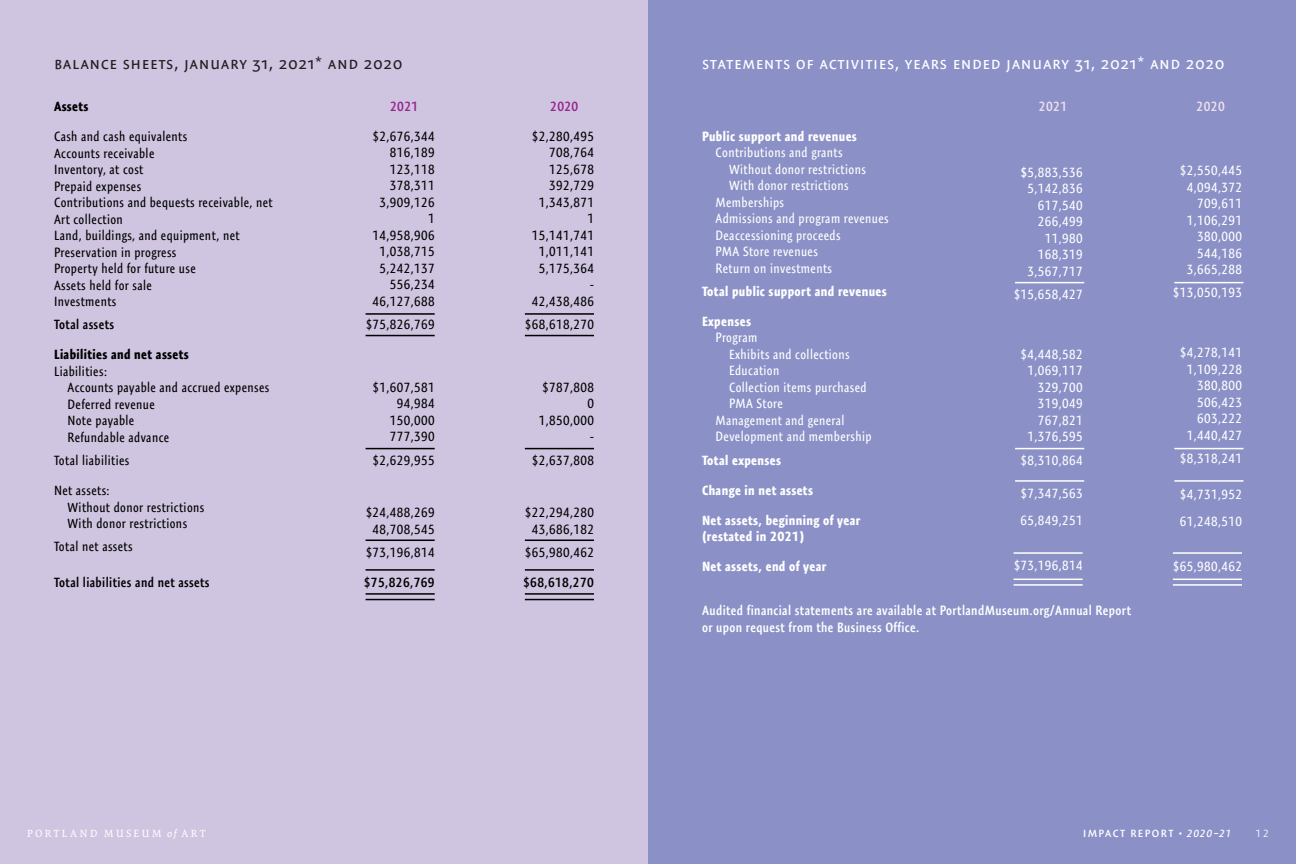
<style>
.page{position:relative;width:1296px;height:864px;background:#fff}
.page>*{position:absolute;margin:0;border:0;box-sizing:border-box;transform-origin:0 0}
.Body_Text{font:18px "Expo Sans Pro";letter-spacing:.03em;color:#fff}
.Body_Text-2{font:18px "Expo Sans Pro";letter-spacing:.03em;color:#231f20}
.Body_Text-3{font:condensed 13.5px/16.5px "Expo Sans Pro";letter-spacing:.03em;color:#000;text-align:right}
.Body_Text-4{font:condensed 13.5px/16.5px "Expo Sans Pro";letter-spacing:.03em;color:#fff}
.Body_Text-5{font:700 condensed 13.5px/16.5px "Expo Sans Pro";letter-spacing:.03em;color:#fff}
.Body_Text-6{font:600 condensed 13.5px/16.5px "Expo Sans Pro";letter-spacing:.03em;color:#fff}
.Body_Text-7{font:600 condensed 13.5px "Expo Sans Pro";letter-spacing:.03em;color:#000}
.Body_Text-8{font:700 condensed 13.5px/16.5px "Expo Sans Pro";letter-spacing:.03em;color:#000}
.Body_Text-9{font:600 condensed 13.5px "Expo Sans Pro";letter-spacing:.03em;color:#97268f}
.Body_Text-10{font:600 condensed 13.5px "Expo Sans Pro";letter-spacing:.03em;color:#efdeee}
.t1{font:600 10.5px "Expo Sans Pro";letter-spacing:.13em;color:#fff}
.t2{font:10.5px "Expo Serif Pro";letter-spacing:.23em;color:#fff}
.t3{font:300 10.5px "Expo Sans Pro";color:#fff}
.s1{font-weight:400}
.s2{font-weight:600}
.s3{font-family:"Expo Sans Pro";font-style:italic}
.s4{font-style:italic}
</style>
<div class="page">
<div style="left:648px;top:0;width:648px;height:864px;background:#8b91c7"></div>
<div style="left:0;top:0;width:648px;height:864px;background:#cfc5e0"></div>
<hr style="left:1015px;top:282px;width:69px;height:1px;background:#fff">
<hr style="left:1015px;top:480px;width:69px;height:2px;background:#fff">
<hr style="left:366px;top:540px;width:69px;height:1px;background:#000">
<hr style="left:1014px;top:552px;width:69px;height:2px;background:#fff">
<hr style="left:366px;top:569px;width:69px;height:2px;background:#000">
<hr style="left:1014px;top:579px;width:69px;height:1px;background:#fff">
<hr style="left:366px;top:593px;width:69px;height:2px;background:#000">
<hr style="left:1014px;top:584px;width:69px;height:2px;background:#fff">
<hr style="left:366px;top:599px;width:69px;height:1px;background:#000">
<hr style="left:1015px;top:448px;width:69px;height:1px;background:#fff">
<hr style="left:366px;top:448px;width:69px;height:1px;background:#000">
<hr style="left:366px;top:335px;width:69px;height:1px;background:#000">
<hr style="left:366px;top:313px;width:69px;height:2px;background:#000">
<hr style="left:1174px;top:282px;width:69px;height:1px;background:#fff">
<hr style="left:1174px;top:480px;width:69px;height:2px;background:#fff">
<hr style="left:525px;top:540px;width:69px;height:1px;background:#000">
<hr style="left:1173px;top:552px;width:69px;height:2px;background:#fff">
<hr style="left:525px;top:569px;width:69px;height:2px;background:#000">
<hr style="left:1173px;top:579px;width:69px;height:1px;background:#fff">
<hr style="left:525px;top:593px;width:69px;height:2px;background:#000">
<hr style="left:1173px;top:584px;width:69px;height:2px;background:#fff">
<hr style="left:525px;top:599px;width:69px;height:1px;background:#000">
<hr style="left:1174px;top:448px;width:69px;height:1px;background:#fff">
<hr style="left:525px;top:448px;width:69px;height:1px;background:#000">
<hr style="left:525px;top:335px;width:69px;height:1px;background:#000">
<hr style="left:525px;top:313px;width:69px;height:2px;background:#000">
<p class="Body_Text-2" style="left:54px;top:52px;width:350px">balance sheets, january 31, 2021* and 2020</p>
<p class="Body_Text" style="left:702px;top:52px;width:524px">statements of activities, years ended january 31, 2021* and 2020</p>
<p class="Body_Text-8" style="left:54px;top:98px;width:36px">Assets</p>
<p class="Body_Text-3" style="left:54px;top:128px;width:220px;text-align:left">Cash and cash equivalents<br>Accounts receivable<br>Inventory, at cost<br>Prepaid expenses<br>Contributions and bequests receivable, net<br>Art collection<br>Land, buildings, and equipment, net<br>Preservation in progress<br>Property held for future use<br>Assets held for sale<br>Investments</p>
<p class="Body_Text-7" style="left:54px;top:317px;width:62px">Total assets</p>
<p class="Body_Text-8" style="left:54px;top:346px;width:136px">Liabilities and net assets<br><span class="s1">Liabilities:</span></p>
<p class="Body_Text-3" style="left:68px;top:379px;width:203px;text-align:left">Accounts payable and accrued expenses<br>Deferred revenue<br>Note payable<br>Refundable advance</p>
<p class="Body_Text-3" style="left:54px;top:452px;width:77px">Total liabilities</p>
<p class="Body_Text-3" style="left:54px;top:482px;width:57px">Net assets:</p>
<p class="Body_Text-3" style="left:68px;top:499px;width:138px;text-align:left">Without donor restrictions<br>With donor restrictions</p>
<p class="Body_Text-3" style="left:54px;top:538px;width:80px">Total net assets</p>
<p class="Body_Text-7" style="left:54px;top:575px;width:157px">Total liabilities and net assets</p>
<p class="Body_Text-9" style="left:390px;top:98px;width:30px">2021</p>
<p class="Body_Text-3" style="left:373px;top:128px;width:64px">$2,676,344<br>816,189<br>123,118<br>378,311<br>3,909,126<br>1<br>14,958,906<br>1,038,715<br>5,242,137<br>556,234<br>46,127,688</p>
<p class="Body_Text-3" style="left:366px;top:316px;width:71px">$75,826,769</p>
<p class="Body_Text-3" style="left:373px;top:379px;width:64px">$1,607,581<br>94,984<br>150,000<br>777,390</p>
<p class="Body_Text-3" style="left:373px;top:452px;width:64px">$2,629,955</p>
<p class="Body_Text-3" style="left:366px;top:504px;width:71px;text-align:center">$24,488,269<br>48,708,545</p>
<p class="Body_Text-3" style="left:366px;top:544px;width:71px">$73,196,814</p>
<p class="Body_Text-7" style="left:364px;top:574px;width:72px">$75,826,769</p>
<p class="Body_Text-9" style="left:550px;top:98px;width:30px">2020</p>
<p class="Body_Text-3" style="left:532px;top:128px;width:64px">$2,280,495<br>708,764<br>125,678<br>392,729<br>1,343,871<br>1<br>15,141,741<br>1,011,141<br>5,175,364 -<br>42,438,486</p>
<p class="Body_Text-3" style="left:525px;top:316px;width:71px">$68,618,270</p>
<p class="Body_Text-3" style="left:539px;top:379px;width:57px">$787,808<br>0<br>1,850,000 -</p>
<p class="Body_Text-3" style="left:532px;top:452px;width:64px">$2,637,808</p>
<p class="Body_Text-3" style="left:525px;top:504px;width:71px;text-align:center">$22,294,280<br>43,686,182</p>
<p class="Body_Text-3" style="left:525px;top:544px;width:71px">$65,980,462</p>
<p class="Body_Text-7" style="left:523px;top:574px;width:72px">$68,618,270</p>
<p class="Body_Text-5" style="left:702px;top:128px;width:156px">Public support and revenues</p>
<p class="Body_Text-4" style="left:716px;top:144px;width:129px">Contributions and grants</p>
<p class="Body_Text-4" style="left:729px;top:161px;width:138px">Without donor restrictions<br>With donor restrictions</p>
<p class="Body_Text-4" style="left:716px;top:194px;width:175px">Memberships<br>Admissions and program revenues<br>Deaccessioning proceeds<br>PMA Store revenues<br>Return on investments</p>
<p class="Body_Text-5" style="left:702px;top:283px;width:186px">Total public support and revenues</p>
<p class="Body_Text-5" style="left:702px;top:313px;width:51px">Expenses</p>
<p class="Body_Text-4" style="left:716px;top:330px;width:43px">Program</p>
<p class="Body_Text-4" style="left:729px;top:346px;width:139px">Exhibits and collections<br>Education<br>Collection items purchased<br>PMA Store</p>
<p class="Body_Text-4" style="left:716px;top:412px;width:158px">Management and general<br>Development and membership</p>
<p class="Body_Text-5" style="left:702px;top:452px;width:81px">Total expenses</p>
<p class="Body_Text-5" style="left:702px;top:482px;width:113px">Change in net assets</p>
<p class="Body_Text-5" style="left:702px;top:512px;width:160px">Net assets, beginning of year (restated in 2021)</p>
<p class="Body_Text-5" style="left:702px;top:558px;width:126px">Net assets, end of year</p>
<p class="Body_Text-10" style="left:1039px;top:98px;width:30px">2021</p>
<p class="Body_Text-4" style="left:1020px;top:164px;width:64px;text-align:right"><span class="s2">$</span>5,883,536<br>5,142,836<br>617,540<br>266,499<br>11,980<br>168,319<br>3,567,717</p>
<p class="Body_Text-4" style="left:1014px;top:286px;width:71px">$15,658,427</p>
<p class="Body_Text-4" style="left:1021px;top:346px;width:64px;text-align:right">$4,448,582<br>1,069,117<br>329,700<br>319,049<br>767,821<br>1,376,595</p>
<p class="Body_Text-4" style="left:1021px;top:452px;width:64px">$8,310,864</p>
<p class="Body_Text-4" style="left:1021px;top:480px;width:64px;line-height:27px">$7,347,563<br>65,849,251</p>
<p class="Body_Text-4" style="left:1014px;top:557px;width:71px">$73,196,814</p>
<p class="Body_Text-6" style="left:702px;top:602px;width:431px">Audited financial statements are available at PortlandMuseum.org/Annual Report or upon request from the Business Office.</p>
<p class="Body_Text-10" style="left:1197px;top:98px;width:30px">2020</p>
<p class="Body_Text-4" style="left:1180px;top:162px;width:64px;text-align:right">$2,550,445<br>4,094,372<br>709,611<br>1,106,291<br>380,000<br>544,186<br>3,665,288</p>
<p class="Body_Text-4" style="left:1173px;top:285px;width:71px">$13,050,193</p>
<p class="Body_Text-4" style="left:1180px;top:345px;width:64px;text-align:right">$4,278,141<br>1,109,228<br>380,800<br>506,423<br>603,222<br>1,440,427</p>
<p class="Body_Text-4" style="left:1180px;top:450px;width:64px">$8,318,241</p>
<p class="Body_Text-4" style="left:1180px;top:481px;width:64px;line-height:27px">$4,731,952<br>61,248,510</p>
<p class="Body_Text-4" style="left:1173px;top:558px;width:71px">$65,980,462</p>
<p class="t2" style="left:27px;top:827px;width:180px">PORTLAND MUSEUM <span class="s3">of</span> ART</p>
<p class="t1" style="left:1083px;top:827px;width:150px">IMPACT REPORT • <span class="s4">2020–21</span></p>
<p class="t3" style="left:1256px;top:827px;width:15px">12</p>
</div>
